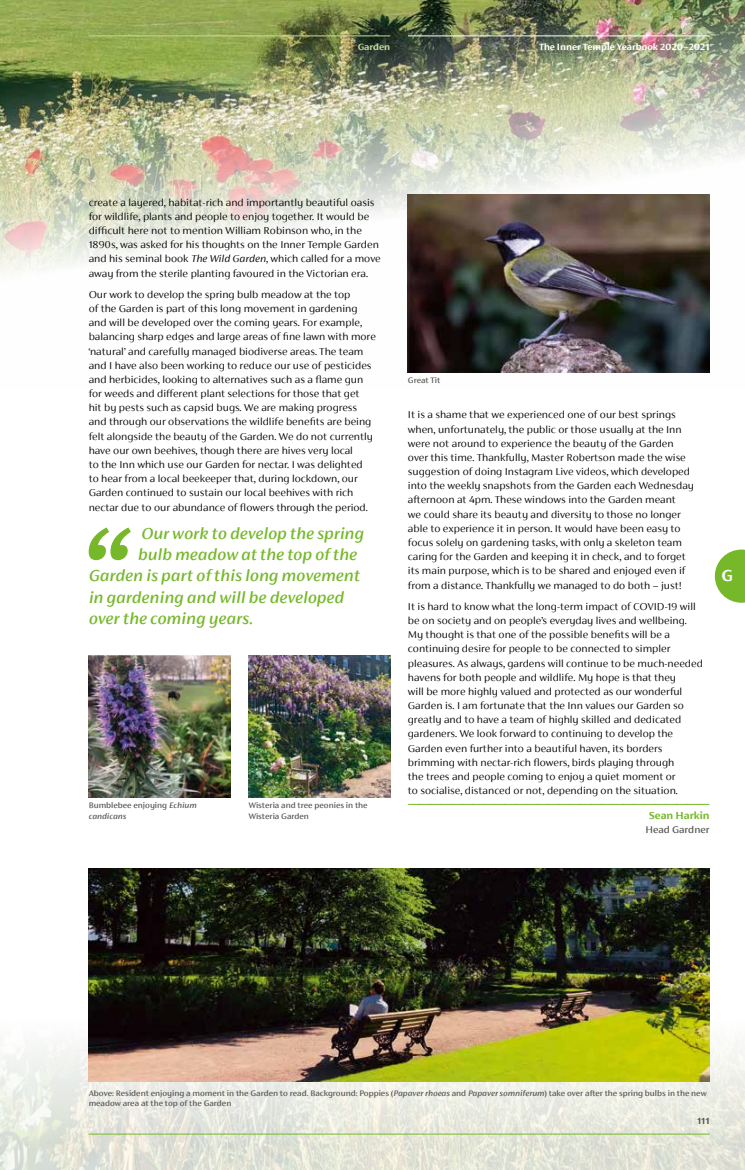
<style>
.page{position:relative;width:745px;height:1170px;background:#fff}
.page>*{position:absolute;margin:0;border:0;box-sizing:border-box;transform-origin:0 0}
.t1{font:italic 500 17.5px "FS Siena";color:#76b82a}
.t2{font:700 17.5px "FS Siena";color:#fff}
.t3{font:300 11.25px/14.1px "FS Siena";color:#000}
.t4{font:700 11.25px "FS Siena";letter-spacing:-.005em;color:#76b82a}
.t5{font:500 10.62px "FS Siena";color:#575756}
.t6{font:700 10px "FS Siena";color:#fff}
.t7{font:700 10px "FS Siena";color:#c4db9b}
.t8{font:700 10px "FS Siena";color:#575756}
.t9{font:500 8.75px/10.6px "FS Siena";color:#575756}
.s1{font-style:italic}
</style>
<div class="page">
<img style="left:0;top:780px;width:744px;height:389px">
<img style="left:0;top:0;width:744px;height:373px">
<img style="left:89px;top:868px;width:620px;height:213px">
<img style="left:407px;top:195px;width:302px;height:177px">
<img style="left:89px;top:656px;width:141px;height:141px">
<img style="left:248px;top:656px;width:142px;height:141px">
<svg style="left:89px;top:527px;width:42px;height:33px"></svg>
<svg style="left:408px;top:803px;width:300px;height:1px"></svg>
<hr style="left:89px;top:1133px;width:620px;height:1px;background:#76b82a">
<svg style="left:714px;top:549px;width:30px;height:53px"></svg>
<hr style="left:89px;top:35px;width:301px;height:1px;background:#c4db9b">
<hr style="left:407px;top:35px;width:302px;height:1px;background:#fff">
<p class="t7" style="left:357px;top:41px;width:34px">Garden</p>
<p class="t6" style="left:538px;top:41px;width:172px">The Inner Temple Yearbook 2020–2021</p>
<p class="t3" style="left:89px;top:195px;width:293px">create a layered, habitat-rich and importantly beautiful oasis for wildlife, plants and people to enjoy together. It would be difficult here not to mention William Robinson who, in the 1890s, was asked for his thoughts on the Inner Temple Garden and his seminal book <span class="s1">The Wild Garden</span>, which called for a move away from the sterile planting favoured in the Victorian era.</p>
<p class="t3" style="left:89px;top:287px;width:288px">Our work to develop the spring bulb meadow at the top<br>of the Garden is part of this long movement in gardening and will be developed over the coming years. For example, balancing sharp edges and large areas of fine lawn with more ‘natural’ and carefully managed biodiverse areas. The team and I have also been working to reduce our use of pesticides and herbicides, looking to alternatives such as a flame gun for weeds and different plant selections for those that get<br>hit by pests such as capsid bugs. We are making progress and through our observations the wildlife benefits are being felt alongside the beauty of the Garden. We do not currently have our own beehives, though there are hives very local<br>to the Inn which use our Garden for nectar. I was delighted<br>to hear from a local beekeeper that, during lockdown, our Garden continued to sustain our local beehives with rich nectar due to our abundance of flowers through the period.</p>
<h1 class="t1" style="left:141px;top:524px;width:224px">Our work to develop the spring</h1>
<h1 class="t1" style="left:138px;top:545px;width:220px">bulb meadow at the top of the</h1>
<h1 class="t1" style="left:89px;top:566px;width:273px">Garden is part of this long movement</h1>
<h1 class="t1" style="left:89px;top:587px;width:257px">in gardening and will be developed</h1>
<h1 class="t1" style="left:89px;top:609px;width:165px">over the coming years.</h1>
<p class="t9" style="left:89px;top:800px;width:109px">Bumblebee enjoying <span class="s1">Echium candicans</span></p>
<p class="t9" style="left:248px;top:800px;width:121px">Wisteria and tree peonies in the<br>Wisteria Garden</p>
<p class="t9" style="left:407px;top:375px;width:34px">Great Tit</p>
<p class="t3" style="left:407px;top:407px;width:287px">It is a shame that we experienced one of our best springs when, unfortunately, the public or those usually at the Inn were not around to experience the beauty of the Garden over this time. Thankfully, Master Robertson made the wise suggestion of doing Instagram Live videos, which developed into the weekly snapshots from the Garden each Wednesday afternoon at 4pm. These windows into the Garden meant<br>we could share its beauty and diversity to those no longer able to experience it in person. It would have been easy to focus solely on gardening tasks, with only a skeleton team caring for the Garden and keeping it in check, and to forget its main purpose, which is to be shared and enjoyed even if from a distance. Thankfully we managed to do both – just!</p>
<p class="t3" style="left:407px;top:599px;width:296px">It is hard to know what the long-term impact of COVID-19 will be on society and on people’s everyday lives and wellbeing.<br>My thought is that one of the possible benefits will be a continuing desire for people to be connected to simpler pleasures. As always, gardens will continue to be much-needed havens for both people and wildlife. My hope is that they<br>will be more highly valued and protected as our wonderful Garden is. I am fortunate that the Inn values our Garden so greatly and to have a team of highly skilled and dedicated gardeners. We look forward to continuing to develop the Garden even further into a beautiful haven, its borders brimming with nectar-rich flowers, birds playing through<br>the trees and people coming to enjoy a quiet moment or<br>to socialise, distanced or not, depending on the situation.</p>
<p class="t4" style="left:648px;top:809px;width:62px">Sean Harkin</p>
<p class="t5" style="left:645px;top:824px;width:65px">Head Gardner</p>
<h1 class="t2" style="left:721px;top:566px;width:13px">G</h1>
<p class="t9" style="left:89px;top:1087px;width:619px">Above: Resident enjoying a moment in the Garden to read. Background: Poppies (<span class="s1">Papaver rhoeas</span> and <span class="s1">Papaver somniferum</span>) take over after the spring bulbs in the new meadow area at the top of the Garden</p>
<p class="t8" style="left:696px;top:1114px;width:14px">111</p>
</div>
